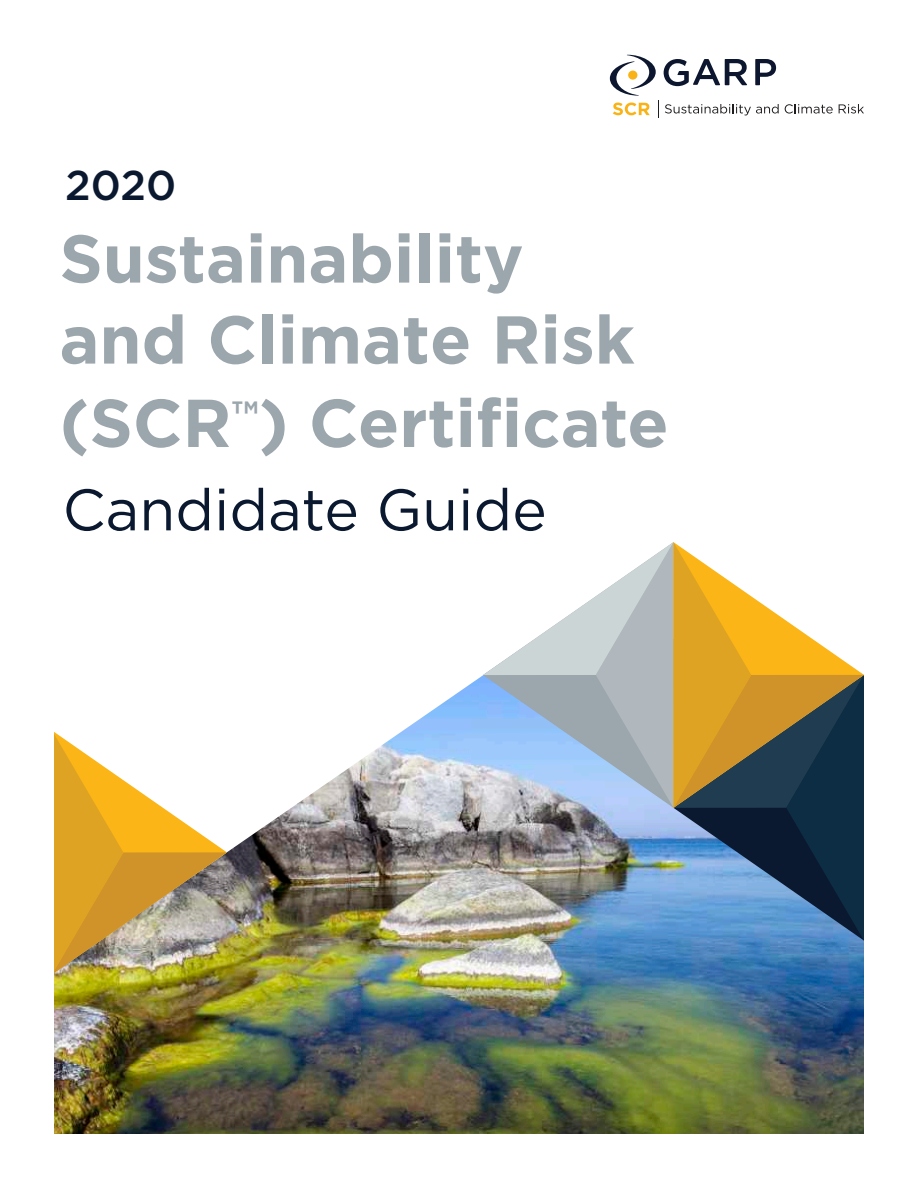
<style>
.page{position:relative;width:918px;height:1188px;background:#fff}
.page>*{position:absolute;margin:0;border:0;box-sizing:border-box;transform-origin:0 0}
.t1{font:700 67.5px/82.2px "Gotham";color:#9ba6ad}
.t2{font:58.35px "Gotham";color:#0a192f}
.t3{font:500 41.7px "Gotham";color:#0a192f}
</style>
<div class="page">
<svg style="left:610px;top:55px;width:169px;height:63px"></svg>
<svg style="left:785px;top:104px;width:48px;height:10px"></svg>
<svg style="left:839px;top:104px;width:25px;height:10px"></svg>
<img style="left:54px;top:675px;width:810px;height:459px">
<svg style="left:54px;top:730px;width:173px;height:244px"></svg>
<svg style="left:483px;top:542px;width:381px;height:399px"></svg>
<p class="t3" style="left:65px;top:158px;width:113px">2020</p>
<p class="t1" style="left:60px;top:217px;width:611px">Sustainability<br>and Climate Risk (SCR<sup>™</sup>) Certificate</p>
<p class="t2" style="left:62px;top:472px;width:486px">Candidate Guide</p>
</div>
